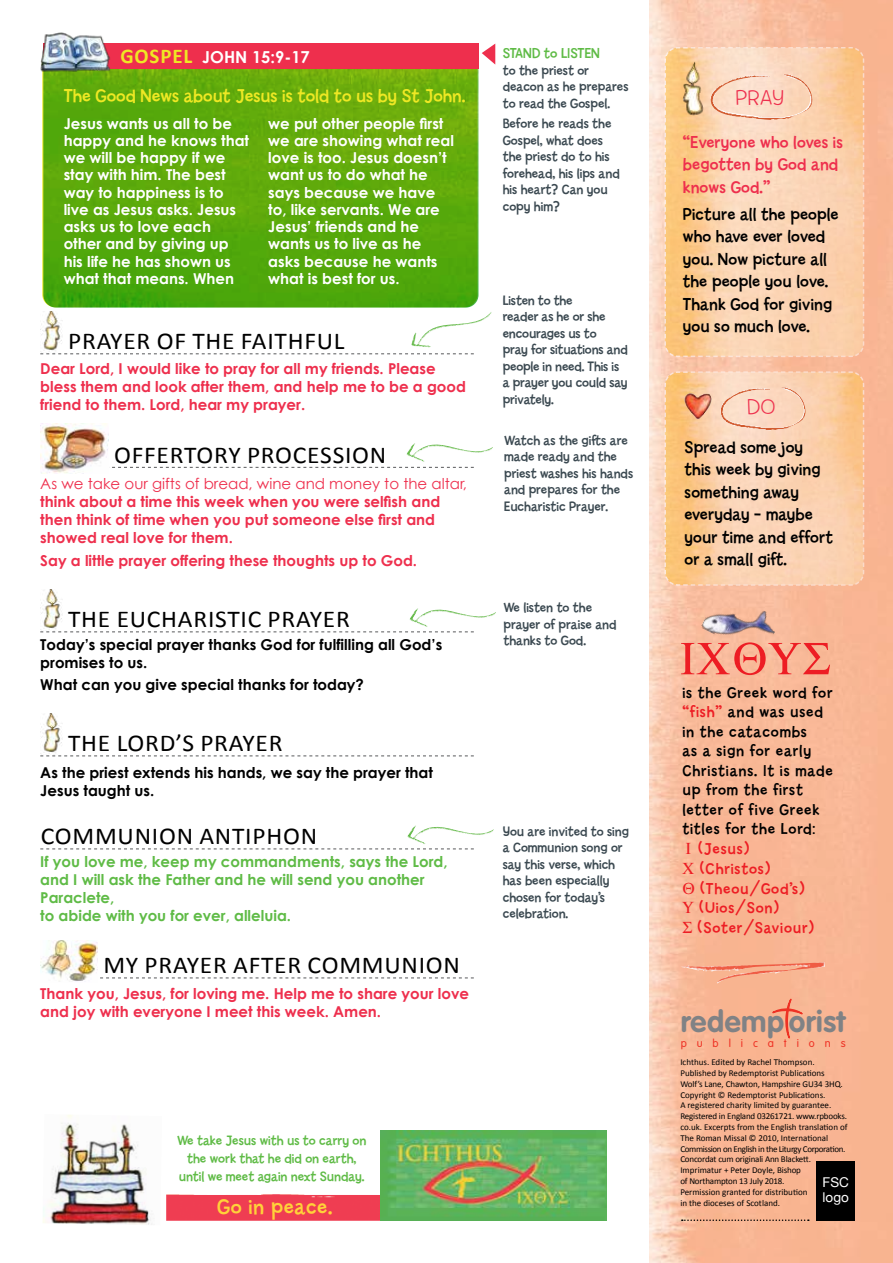
<style>
.page{position:relative;width:893px;height:1263px;background:#fff}
.page>*{position:absolute;margin:0;border:0;box-sizing:border-box;transform-origin:0 0}
.t1{font:700 29.85px "VAG Rounded";letter-spacing:.015em;color:#808285}
.t2{font:24.15px "Calibri";letter-spacing:.03em;color:#000;scale:1.05 1}
.t3{font:22.65px "Billy Std";letter-spacing:.03em;color:#ffd239}
.t4{font:300 22.5px "Billy Std";letter-spacing:.02em;color:#ee2f4d;scale:1.06 1}
.t5{font:19.5px "Billy Std";color:#eee824}
.t6{font:18px/22.5px "Billy Std";letter-spacing:.01em;color:#000}
.t7{font:18px/22.5px "Billy Std";letter-spacing:.01em;color:#ee2f4d}
.t8{font:16.5px/19.5px "Billy Std";letter-spacing:.05em;color:#000}
.t9{font:16.5px/19.8px "Billy Std";letter-spacing:.05em;color:#ed1d24}
.t10{font:700 16.5px "Century Gothic";color:#fff}
.t11{font:700 15px/17.2px "Century Gothic";color:#fff}
.t12{font:700 15px/18px "Century Gothic";color:#ee2f4d}
.t13{font:700 15px/18px "Century Gothic";color:#000}
.t14{font:700 15px/18px "Century Gothic";color:#5fbb46}
.t15{font:15px "Century Gothic";color:#ee2f4d}
.t16{font:15px "Billy Std";color:#5fbb46}
.t17{font:14.25px/16.5px "Billy Std";color:#3b4951}
.t18{font:14.25px/17.9px "Billy Std";color:#5fbb46;text-align:center}
.t19{font:13.5px/15px "Helvetica Neue";color:#fff}
.t20{font:300 11.1px "VAG Rounded";letter-spacing:.9em;color:#ee3124}
.t21{font:9px/10.8px "Calibri";letter-spacing:-.005em;color:#000}
.s1{font-family:"Calibri";font-size:21px;color:#eee824}
.s2{color:#ed1d24}
</style>
<div class="page">
<img style="left:649px;top:0;width:244px;height:1263px">
<svg style="left:664px;top:46px;width:201px;height:312px;background:#fbd1a9"></svg>
<svg style="left:664px;top:371px;width:201px;height:215px;background:#facea5"></svg>
<svg style="left:42px;top:56px;width:435px;height:251px;background:#5ba90b"></svg>
<div style="left:43px;top:44px;width:436px;height:25px;background:#ee2f4d"></div>
<img style="left:40px;top:32px;width:73px;height:43px">
<svg style="left:40px;top:353px;width:434px;height:1px"></svg>
<svg style="left:112px;top:467px;width:362px;height:1px"></svg>
<svg style="left:40px;top:631px;width:434px;height:1px"></svg>
<svg style="left:40px;top:755px;width:434px;height:1px"></svg>
<svg style="left:40px;top:848px;width:434px;height:1px"></svg>
<svg style="left:100px;top:977px;width:374px;height:1px"></svg>
<img style="left:40px;top:311px;width:22px;height:41px">
<img style="left:40px;top:423px;width:68px;height:50px">
<img style="left:40px;top:589px;width:22px;height:41px">
<img style="left:40px;top:713px;width:22px;height:41px">
<img style="left:40px;top:940px;width:58px;height:41px">
<svg style="left:482px;top:44px;width:13px;height:21px"></svg>
<img style="left:679px;top:59px;width:28px;height:60px">
<img style="left:678px;top:393px;width:37px;height:26px">
<img style="left:411px;top:312px;width:81px;height:36px">
<img style="left:406px;top:443px;width:87px;height:19px">
<img style="left:407px;top:825px;width:87px;height:19px">
<img style="left:409px;top:608px;width:87px;height:19px">
<img style="left:166px;top:1194px;width:248px;height:27px">
<img style="left:381px;top:1131px;width:226px;height:89px">
<img style="left:43px;top:1115px;width:109px;height:110px">
<img style="left:704px;top:74px;width:114px;height:46px">
<img style="left:715px;top:387px;width:95px;height:43px">
<img style="left:680px;top:962px;width:145px;height:21px">
<img style="left:701px;top:589px;width:80px;height:53px">
<svg style="left:681px;top:642px;width:149px;height:33px;background:#f58e79"></svg>
<svg style="left:771px;top:999px;width:45px;height:41px;background:#f7aa89"></svg>
<div style="left:817px;top:1161px;width:38px;height:59px;background:#000"></div>
<svg style="left:682px;top:1219px;width:127px;height:2px"></svg>
<svg style="left:686px;top:843px;width:4px;height:11px"></svg>
<svg style="left:682px;top:863px;width:12px;height:11px"></svg>
<svg style="left:683px;top:882px;width:11px;height:12px"></svg>
<svg style="left:682px;top:902px;width:12px;height:11px"></svg>
<svg style="left:682px;top:922px;width:10px;height:11px"></svg>
<h3 class="t10" style="left:120px;top:46px;width:191px"><span class="s1">GOSPEL</span> JOHN 15:9-17</h3>
<h3 class="t5" style="left:64px;top:84px;width:403px">The Good News about Jesus is told to us by St John.</h3>
<h3 class="t11" style="left:64px;top:114px;width:187px">Jesus wants us all to be happy and he knows that we will be happy if we stay with him. The best way to happiness is to live as Jesus asks. Jesus asks us to love each other and by giving up his life he has shown us what that means. When</h3>
<h3 class="t11" style="left:268px;top:114px;width:187px">we put other people first we are showing what real love is too. Jesus doesn’t want us to do what he says because we have to, like servants. We are<br>Jesus’ friends and he wants us to live as he asks because he wants what is best for us.</h3>
<h2 class="t2" style="left:68px;top:326px;width:265px">PRAYER OF THE FAITHFUL</h2>
<h3 class="t12" style="left:40px;top:360px;width:427px">Dear Lord, I would like to pray for all my friends. Please bless them and look after them, and help me to be a good friend to them. Lord, hear my prayer.</h3>
<h2 class="t2" style="left:114px;top:439px;width:261px">OFFERTORY PROCESSION</h2>
<h3 class="t15" style="left:40px;top:475px;width:428px">As we take our gifts of bread, wine and money to the altar,</h3>
<h3 class="t12" style="left:40px;top:493px;width:401px">think about a time this week when you were selfish and then think of time when you put someone else first and showed real love for them.</h3>
<h3 class="t12" style="left:40px;top:551px;width:378px">Say a little prayer offering these thoughts up to God.</h3>
<h2 class="t2" style="left:68px;top:604px;width:270px">THE EUCHARISTIC PRAYER</h2>
<h3 class="t13" style="left:40px;top:635px;width:403px">Today’s special prayer thanks God for fulfilling all God’s promises to us.</h3>
<h3 class="t13" style="left:40px;top:675px;width:325px">What can you give special thanks for today?</h3>
<h2 class="t2" style="left:68px;top:728px;width:206px">THE LORD’S PRAYER</h2>
<h3 class="t13" style="left:40px;top:763px;width:394px">As the priest extends his hands, we say the prayer that<br>Jesus taught us.</h3>
<h2 class="t2" style="left:41px;top:821px;width:265px">COMMUNION ANTIPHON</h2>
<h3 class="t14" style="left:40px;top:852px;width:409px">If you love me, keep my commandments, says the Lord, and I will ask the Father and he will send you another Paraclete,<br>to abide with you for ever, alleluia.</h3>
<h2 class="t2" style="left:103px;top:950px;width:341px">MY PRAYER AFTER COMMUNION</h2>
<h3 class="t12" style="left:40px;top:984px;width:430px">Thank you, Jesus, for loving me. Help me to share your love and joy with everyone I meet this week. Amen.</h3>
<h3 class="t16" style="left:503px;top:45px;width:99px">STAND to LISTEN</h3>
<h3 class="t17" style="left:503px;top:62px;width:127px">to the priest or deacon as he prepares to read the Gospel.</h3>
<h3 class="t17" style="left:503px;top:116px;width:118px">Before he reads the<br>Gospel, what does the priest do to his forehead, his lips and his heart? Can you copy him?</h3>
<h3 class="t17" style="left:503px;top:292px;width:126px">Listen to the<br>reader as he or she encourages us to<br>pray for situations and people in need. This is a prayer you could say privately.</h3>
<h3 class="t17" style="left:504px;top:432px;width:131px">Watch as the gifts are made ready and the priest washes his hands and prepares for the<br>Eucharistic Prayer.</h3>
<h3 class="t17" style="left:503px;top:599px;width:115px">We listen to the prayer of praise and thanks to God.</h3>
<h3 class="t17" style="left:503px;top:823px;width:128px">You are invited to sing a Communion song or say this verse, which has been especially chosen for today’s celebration.</h3>
<h3 class="t18" style="left:177px;top:1132px;width:191px">We take Jesus with us to carry on the work that he did on earth, until we meet again next Sunday.</h3>
<h3 class="t3" style="left:217px;top:1194px;width:117px">Go in peace.</h3>
<h3 class="t4" style="left:735px;top:85px;width:47px">PRAY</h3>
<h3 class="t7" style="left:683px;top:131px;width:162px">“Everyone who loves is begotten by God and knows God.”</h3>
<h3 class="t6" style="left:683px;top:203px;width:157px">Picture all the people who have ever loved you. Now picture all the people you love.<br>Thank God for giving you so much love.</h3>
<h3 class="t4" style="left:747px;top:394px;width:28px">DO</h3>
<h3 class="t6" style="left:685px;top:436px;width:150px">Spread some joy this week by giving something away everyday – maybe your time and effort or a small gift.</h3>
<h3 class="t8" style="left:682px;top:683px;width:152px">is the Greek word for <span class="s2">“fish”</span> and was used in the catacombs<br>as a sign for early<br>Christians. It is made up from the first letter of five Greek titles for the Lord:</h3>
<h3 class="t9" style="left:698px;top:839px;width:118px">(Jesus) (Christos) (Theou/God’s) (Uios/Son) (Soter/Saviour)</h3>
<h1 class="t1" style="left:681px;top:1004px;width:166px">redemp orist</h1>
<p class="t20" style="left:681px;top:1036px;width:166px">publications</p>
<p class="t21" style="left:680px;top:1057px;width:169px">Ichthus. Edited by Rachel Thompson.<br>Published by Redemptorist Publications Wolf’s Lane, Chawton, Hampshire GU34 3HQ.<br>Copyright © Redemptorist Publications.<br>A registered charity limited by guarantee.<br>Registered in England 03261721. www.rpbooks. co.uk. Excerpts from the English translation of The Roman Missal © 2010, International Commission on English in the Liturgy Corporation.<br>Concordat cum originali Ann Blackett.<br>Imprimatur + Peter Doyle, Bishop<br>of Northampton 13 July 2018.<br>Permission granted for distribution<br>in the dioceses of Scotland.</p>
<h3 class="t19" style="left:823px;top:1175px;width:28px">FSC logo</h3>
</div>
